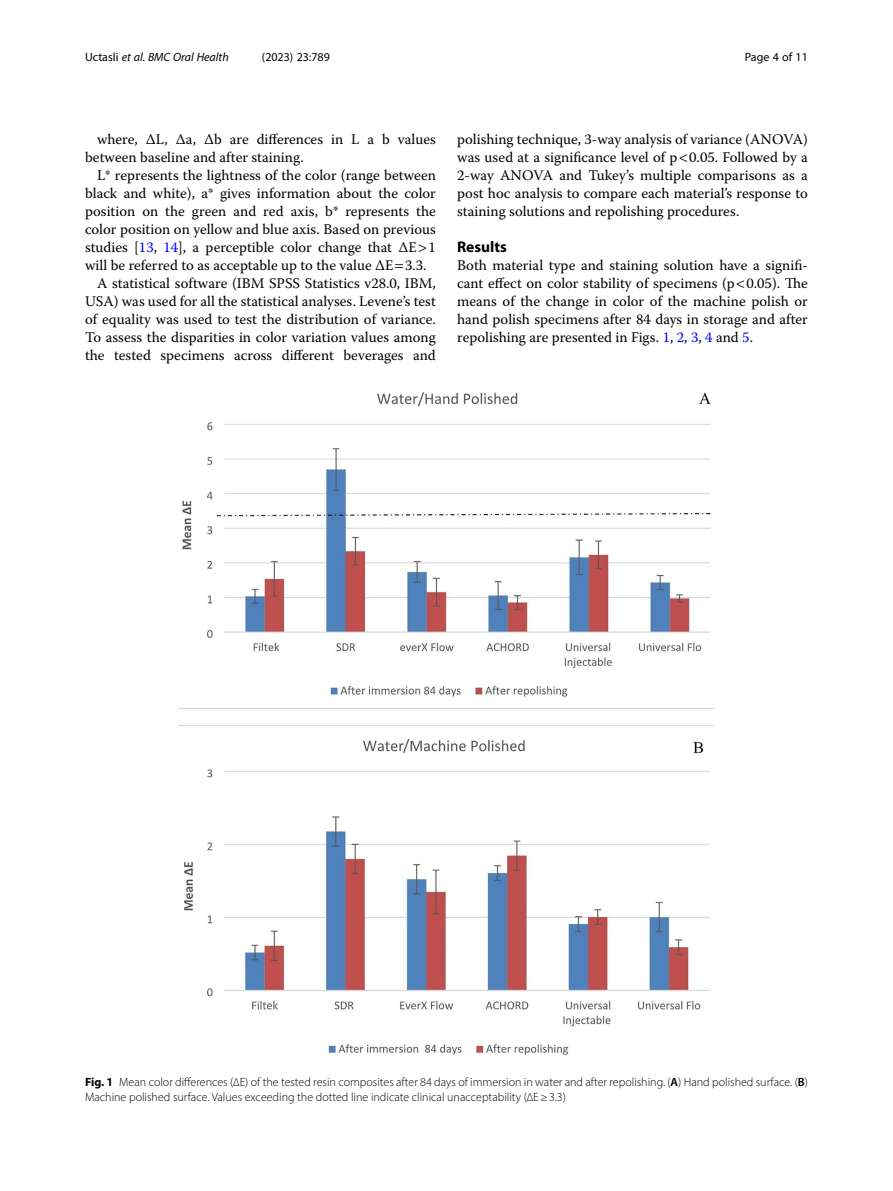
<style>
.page{position:relative;width:893px;height:1191px;background:#fff}
.page>*{position:absolute;margin:0;border:0;box-sizing:border-box;transform-origin:0 0}
.Head_1{font:700 15.45px "Myriad Pro";color:#000}
.Body_Text_Indent{font:14.7px/18px "Warnock Pro";color:#000;text-align:justify}
.Body_Text{font:14.7px/18px "Warnock Pro";color:#000;text-align:justify}
.Figure_Caption{font:300 12px/15px "Myriad Pro";color:#000}
.t1{font:italic 12px "Myriad Pro";color:#000}
.t2{font:12px "Myriad Pro";color:#000}
.s1{font-style:normal}
.s2{color:#00f}
.s3{font-weight:700}
.s4{font-weight:600}
</style>
<div class="page">
<img style="left:179px;top:392px;width:535px;height:663px">
<p class="t1" style="left:85px;top:50px;width:145px"><span class="s1">Uctasli</span> et al. BMC Oral Health</p>
<p class="t2" style="left:262px;top:50px;width:70px">(2023) 23:789</p>
<p class="t2" style="left:745px;top:50px;width:65px">Page 4 of 11</p>
<p class="Body_Text_Indent" style="left:85px;top:130px;width:352px;text-indent:12px">where, ∆L, ∆a, ∆b are differences in L a b values between baseline and after staining.</p>
<p class="Body_Text_Indent" style="left:85px;top:166px;width:352px;text-indent:12px">L* represents the lightness of the color (range between black and white), a* gives information about the color position on the green and red axis, b* represents the color position on yellow and blue axis. Based on previous studies [<span class="s2">13</span>, <span class="s2">14</span>], a perceptible color change that ΔE 1 will be referred to as acceptable up to the value ΔE 3.3.</p>
<p class="Body_Text_Indent" style="left:85px;top:274px;width:352px;text-indent:12px">A statistical software (IBM SPSS Statistics v28.0, IBM, USA) was used for all the statistical analyses. Levene’s test of equality was used to test the distribution of variance.<br>To assess the disparities in color variation values among the tested specimens across different beverages and</p>
<p class="Body_Text_Indent" style="left:457px;top:130px;width:352px">polishing technique, 3-way analysis of variance (ANOVA) was used at a significance level of p 0.05. Followed by a 2-way ANOVA and Tukey’s multiple comparisons as a post hoc analysis to compare each material’s response to staining solutions and repolishing procedures.</p>
<p class="Head_1" style="left:457px;top:237px;width:51px">Results</p>
<p class="Body_Text" style="left:457px;top:256px;width:352px">Both material type and staining solution have a signifi&shy;cant effect on color stability of specimens (p 0.05). The means of the change in color of the machine polish or hand polish specimens after 84 days in storage and after repolishing are presented in Figs. <span class="s2">1</span>, <span class="s2">2</span>, <span class="s2">3</span>, <span class="s2">4</span> and <span class="s2">5</span>.</p>
<p class="Figure_Caption" style="left:85px;top:1074px;width:724px"><span class="s3">Fig. 1</span> Mean color differences (∆E) of the tested resin composites after 84 days of immersion in water and after repolishing. (<span class="s4">A</span>) Hand polished surface. (<span class="s4">B</span>)<br>Machine polished surface. Values exceeding the dotted line indicate clinical unacceptability (∆E≥3.3)</p>
</div>
